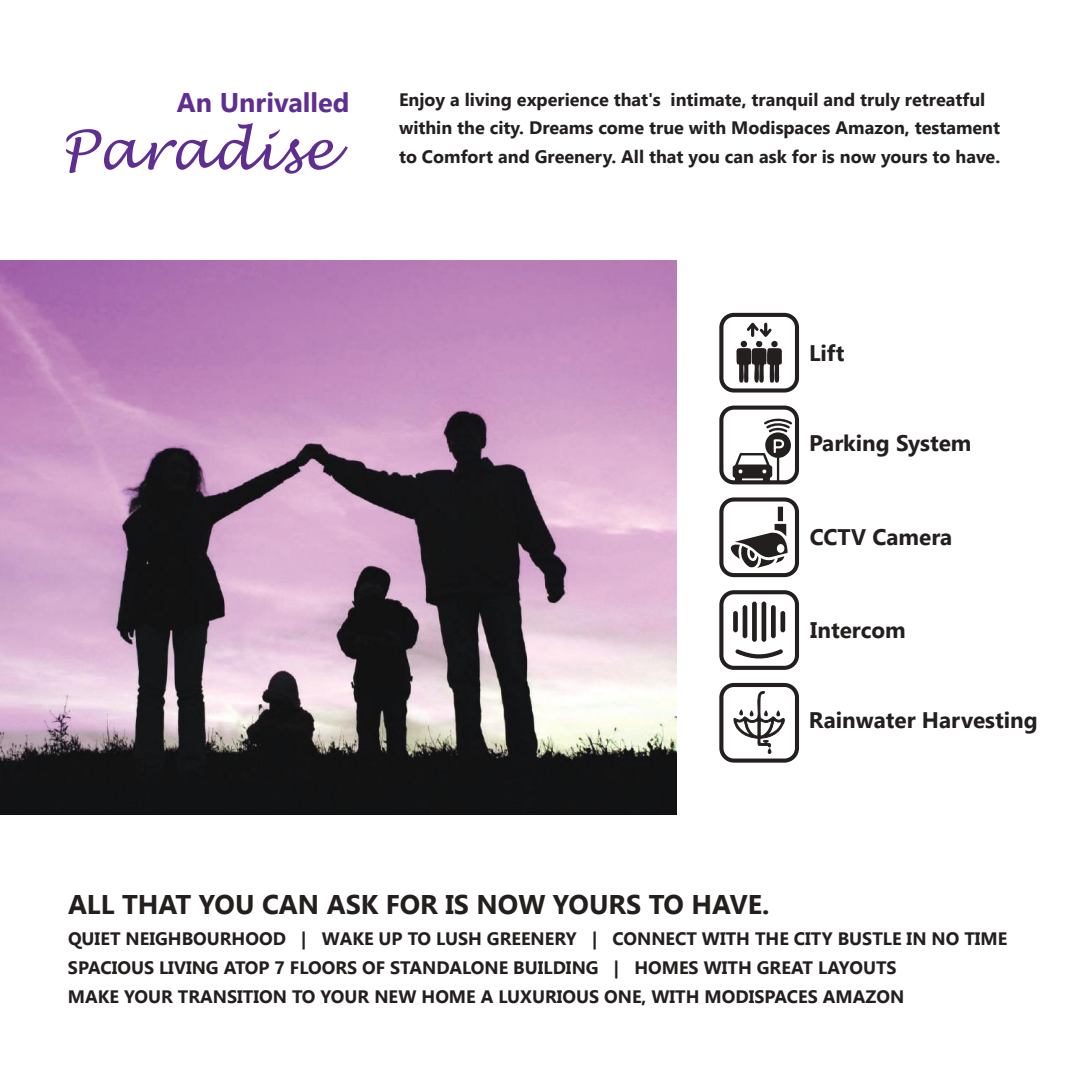
<style>
.page{position:relative;width:1080px;height:1080px;background:#fff}
.page>*{position:absolute;margin:0;border:0;box-sizing:border-box;transform-origin:0 0}
.t1{font:italic 54px "Lucida Handwriting";color:#5e2e91}
.t2{font:700 27px "Gadugi";color:#241f1f}
.t3{font:700 27px "Gadugi";color:#5e2e91}
.t4{font:700 22.5px "Gadugi";color:#241f1f}
.t5{font:700 18px/28.8px "Gadugi";color:#241f1f}
</style>
<div class="page">
<img style="left:0;top:261px;width:676px;height:554px">
<div style="left:719px;top:590px;width:80px;height:80px;border:4px solid #241f1f;border-radius:13px"></div>
<svg style="left:733px;top:602px;width:52px;height:57px"></svg>
<div style="left:719px;top:497px;width:80px;height:80px;border:4px solid #241f1f;border-radius:13px"></div>
<svg style="left:730px;top:507px;width:58px;height:61px"></svg>
<div style="left:719px;top:683px;width:80px;height:80px;border:4px solid #241f1f;border-radius:13px"></div>
<svg style="left:733px;top:691px;width:52px;height:63px"></svg>
<div style="left:719px;top:313px;width:80px;height:80px;border:4px solid #241f1f;border-radius:13px"></div>
<svg style="left:736px;top:323px;width:46px;height:60px"></svg>
<div style="left:719px;top:406px;width:80px;height:78px;border:4px solid #241f1f;border-radius:13px"></div>
<svg style="left:728px;top:418px;width:66px;height:65px"></svg>
<h2 class="t3" style="left:177px;top:86px;width:174px">An Unrivalled</h2>
<h1 class="t1" style="left:60px;top:117px;width:275px">Paradise</h1>
<p class="t5" style="left:399px;top:85px;width:603px">Enjoy a living experience that's intimate, tranquil and truly retreatful within the city. Dreams come true with Modispaces Amazon, testament to Comfort and Greenery. All that you can ask for is now yours to have.</p>
<p class="t4" style="left:809px;top:340px;width:37px">Lift</p>
<p class="t4" style="left:809px;top:430px;width:164px">Parking System</p>
<p class="t4" style="left:810px;top:524px;width:144px">CCTV Camera</p>
<p class="t4" style="left:810px;top:616px;width:97px">Intercom</p>
<p class="t4" style="left:809px;top:707px;width:230px">Rainwater Harvesting</p>
<h2 class="t2" style="left:68px;top:888px;width:703px">ALL THAT YOU CAN ASK FOR IS NOW YOURS TO HAVE.</h2>
<p class="t5" style="left:68px;top:924px;width:941px">QUIET NEIGHBOURHOOD | WAKE UP TO LUSH GREENERY | CONNECT WITH THE CITY BUSTLE IN NO TIME<br>SPACIOUS LIVING ATOP 7 FLOORS OF STANDALONE BUILDING | HOMES WITH GREAT LAYOUTS<br>MAKE YOUR TRANSITION TO YOUR NEW HOME A LUXURIOUS ONE, WITH MODISPACES AMAZON</p>
</div>
